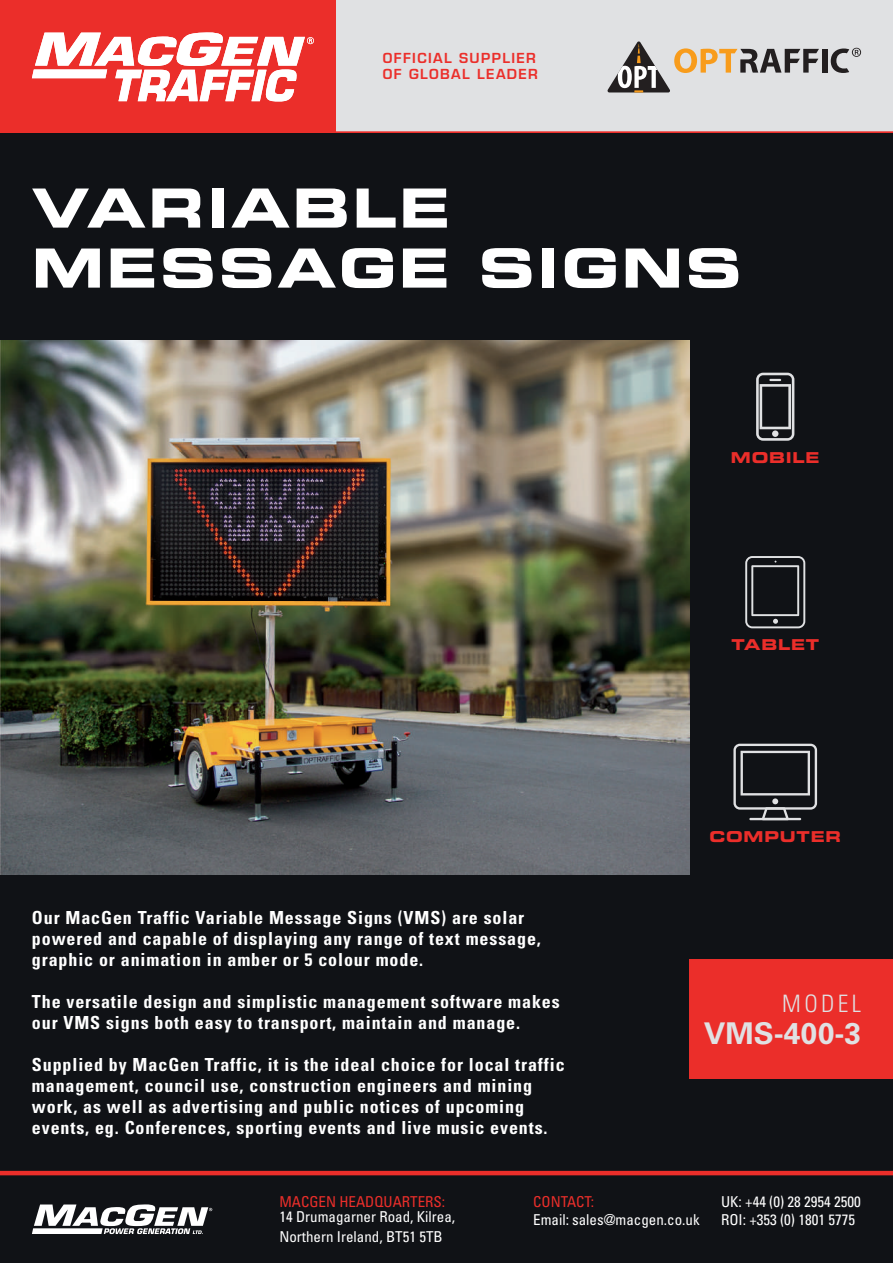
<style>
.page{position:relative;width:893px;height:1263px;background:#fff}
.page>*{position:absolute;margin:0;border:0;box-sizing:border-box;transform-origin:0 0}
.t1{font:54px/60px "Eurostile LT Std Bold Ex 2";letter-spacing:.05em;color:#fff}
.t2{font:700 30px "Univers LT Std";color:#e0e1e3}
.t3{font:300 condensed 24px "Univers LT Std";letter-spacing:.14em;color:#e0e1e3}
.t4{font:700 condensed 18px/21px "Univers LT Std";letter-spacing:.05em;color:#fff}
.t5{font:condensed 15px/19.2px "Univers LT Std";color:#fff}
.t6{font:condensed 15px "Univers LT Std";color:#eb2e2a}
.t7{font:15px "Eurostile LT Std Bold Ex 2";letter-spacing:.05em;color:#eb2e2a}
.t8{font:600 13.5px/16.2px "Eurostile LT Std";letter-spacing:.1em;color:#eb2e2a}
</style>
<div class="page">
<div style="left:336px;top:0;width:557px;height:131px;background:#e0e1e3"></div>
<div style="left:822px;top:49px;width:5px;height:24px;background:#231f20"></div>
<svg style="left:831px;top:48px;width:30px;height:25px"></svg>
<svg style="left:607px;top:41px;width:212px;height:51px"></svg>
<div style="left:0;top:0;width:336px;height:134px;background:#eb2e2a"></div>
<svg style="left:32px;top:32px;width:282px;height:69px"></svg>
<svg style="left:0;top:131px;width:893px;height:3px;fill:#e72e2a"></svg>
<div style="left:0;top:134px;width:893px;height:1129px;background:#101216"></div>
<svg style="left:756px;top:373px;width:38px;height:68px"></svg>
<svg style="left:745px;top:556px;width:60px;height:72px"></svg>
<svg style="left:733px;top:744px;width:84px;height:76px"></svg>
<hr style="left:0;top:1171px;width:893px;height:4px;background:#eb2e2a">
<div style="left:689px;top:960px;width:204px;height:119px;background:#eb2e2a"></div>
<img style="left:0;top:341px;width:689px;height:533px">
<svg style="left:32px;top:1204px;width:180px;height:30px"></svg>
<p class="t8" style="left:383px;top:50px;width:157px">OFFICIAL SUPPLIER<br>OF GLOBAL LEADER</p>
<h1 class="t1" style="left:32px;top:177px;width:711px">VARIABLE<br>MESSAGE SIGNS</h1>
<p class="t7" style="left:731px;top:447px;width:90px">MOBILE</p>
<p class="t7" style="left:731px;top:634px;width:89px">TABLET</p>
<p class="t4" style="left:32px;top:907px;width:511px">Our MacGen Traffic Variable Message Signs (VMS) are solar powered and capable of displaying any range of text message, graphic or animation in amber or 5 colour mode.</p>
<p class="t4" style="left:32px;top:991px;width:529px">The versatile design and simplistic management software makes our VMS signs both easy to transport, maintain and manage.</p>
<p class="t4" style="left:32px;top:1054px;width:534px">Supplied by MacGen Traffic, it is the ideal choice for local traffic management, council use, construction engineers and mining work, as well as advertising and public notices of upcoming events, eg. Conferences, sporting events and live music events.</p>
<p class="t7" style="left:709px;top:826px;width:133px">COMPUTER</p>
<h3 class="t3" style="left:782px;top:989px;width:80px">MODEL</h3>
<h2 class="t2" style="left:704px;top:1016px;width:159px">VMS-400-3</h2>
<p class="t6" style="left:279px;top:1192px;width:167px">MACGEN HEADQUARTERS:</p>
<p class="t5" style="left:279px;top:1207px;width:177px">14 Drumagarner Road, Kilrea,<br>Northern Ireland, BT51 5TB</p>
<p class="t6" style="left:533px;top:1192px;width:62px">CONTACT:</p>
<p class="t5" style="left:533px;top:1210px;width:168px">Email: sales@macgen.co.uk</p>
<p class="t5" style="left:721px;top:1193px;width:141px;line-height:18px">UK: +44 (0) 28 2954 2500<br>ROI: +353 (0) 1801 5775</p>
</div>
